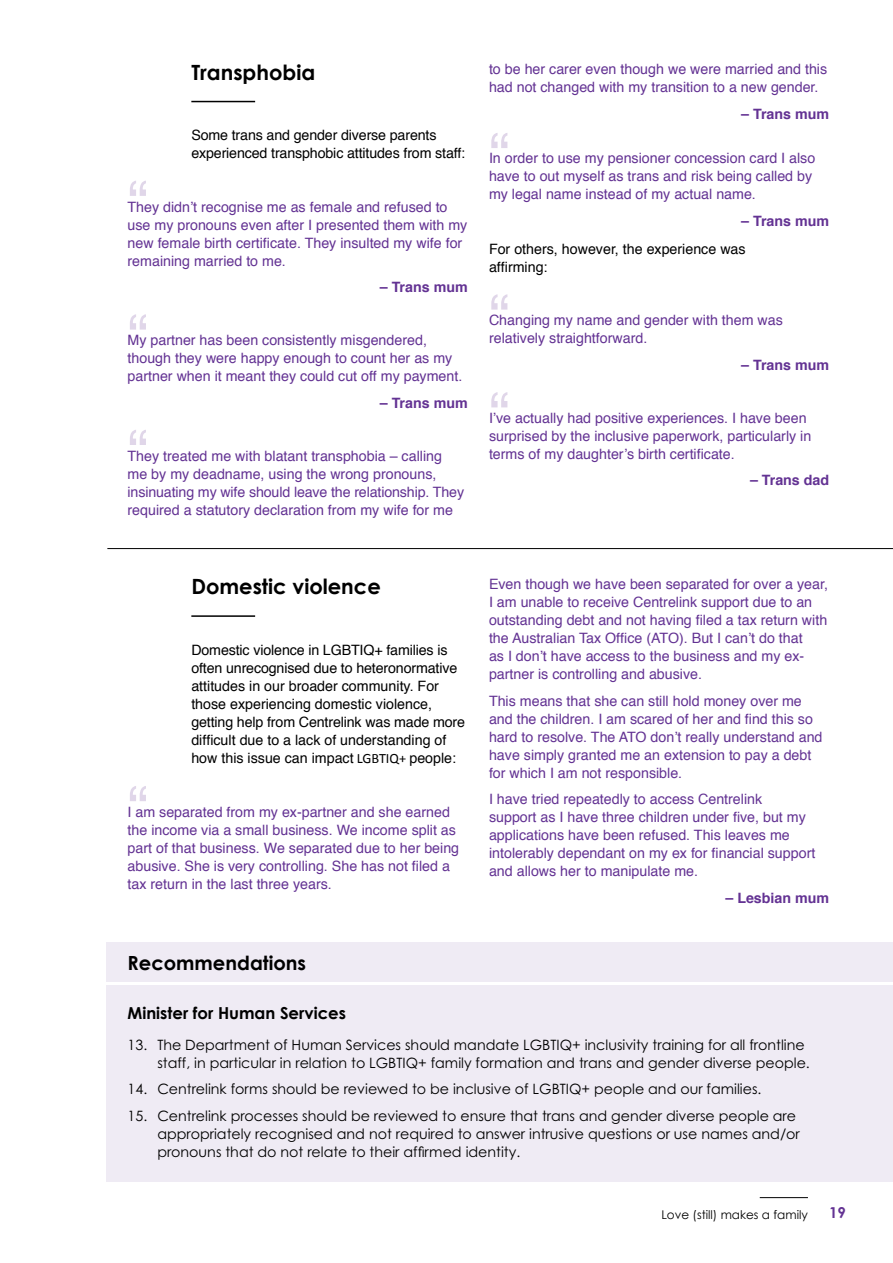
<style>
.page{position:relative;width:893px;height:1263px;background:#fff}
.page>*{position:absolute;margin:0;border:0;box-sizing:border-box;transform-origin:0 0}
.t1{font:60px/115.4px "Helvetica";color:#e0d6e9}
.t2{font:700 21px "Century Gothic";color:#000}
.t3{font:700 19.5px "Century Gothic";color:#000}
.t4{font:700 16.5px "Century Gothic";color:#000}
.t5{font:700 15px "Century Gothic";color:#633293}
.t6{font:14.25px/18px "Helvetica";color:#633293}
.t7{font:14.25px/18px "Century Gothic Std";color:#000}
.t8{font:14.25px/18px "Helvetica";letter-spacing:-.01em;color:#000}
.t9{font:700 14.25px "Helvetica";color:#633293}
.t10{font:12px "Century Gothic";color:#000}
.s1{font-family:"Calibri"}
</style>
<div class="page">
<hr style="left:760px;top:1197px;width:48px;height:1px;background:#000">
<hr style="left:191px;top:101px;width:64px;height:1px;background:#000">
<hr style="left:191px;top:615px;width:64px;height:2px;background:#000">
<hr style="left:107px;top:548px;width:786px;height:1px;background:#000">
<div style="left:106px;top:942px;width:787px;height:40px;background:#efebf4"></div>
<div style="left:106px;top:985px;width:787px;height:59px;background:#efebf4"></div>
<div style="left:106px;top:1018px;width:787px;height:75px;background:#efebf4"></div>
<div style="left:106px;top:1089px;width:787px;height:93px;background:#efebf4"></div>
<h2 class="t2" style="left:191px;top:56px;width:125px">Transphobia</h2>
<h1 class="t1" style="left:128px;top:147px;width:21px">“</h1>
<p class="t8" style="left:191px;top:126px;width:275px">Some trans and gender diverse parents experienced transphobic attitudes from staff:</p>
<p class="t6" style="left:128px;top:198px;width:341px">They didn’t recognise me as female and refused to use my pronouns even after I presented them with my new female birth certificate. They insulted my wife for remaining married to me.</p>
<p class="t9" style="left:380px;top:276px;width:89px">– Trans mum</p>
<h1 class="t1" style="left:128px;top:281px;width:21px">“ “</h1>
<p class="t6" style="left:128px;top:332px;width:336px">My partner has been consistently misgendered, though they were happy enough to count her as my partner when it meant they could cut off my payment.</p>
<p class="t9" style="left:380px;top:391px;width:89px">– Trans mum</p>
<p class="t6" style="left:128px;top:447px;width:338px">They treated me with blatant transphobia – calling me by my deadname, using the wrong pronouns, insinuating my wife should leave the relationship. They required a statutory declaration from my wife for me</p>
<p class="t6" style="left:489px;top:61px;width:340px">to be her carer even though we were married and this had not changed with my transition to a new gender.</p>
<p class="t9" style="left:741px;top:102px;width:89px">– Trans mum</p>
<p class="t6" style="left:489px;top:150px;width:328px">In order to use my pensioner concession card I also have to out myself as trans and risk being called by my legal name instead of my actual name.</p>
<p class="t9" style="left:741px;top:209px;width:89px">– Trans mum</p>
<p class="t8" style="left:489px;top:240px;width:258px">For others, however, the experience was affirming:</p>
<p class="t6" style="left:489px;top:312px;width:295px">Changing my name and gender with them was relatively straightforward.</p>
<p class="t9" style="left:741px;top:353px;width:89px">– Trans mum</p>
<h1 class="t1" style="left:489px;top:99px;width:21px">“</h1>
<h1 class="t1" style="left:489px;top:270px;width:21px;line-height:97.8px">“ “</h1>
<p class="t6" style="left:489px;top:409px;width:324px">I’ve actually had positive experiences. I have been surprised by the inclusive paperwork, particularly in terms of my daughter’s birth certificate.</p>
<p class="t9" style="left:750px;top:469px;width:81px">– Trans dad</p>
<h2 class="t2" style="left:191px;top:570px;width:191px">Domestic violence</h2>
<h1 class="t1" style="left:128px;top:752px;width:21px">“</h1>
<p class="t8" style="left:191px;top:641px;width:275px">Domestic violence in LGBTIQ+ families is often unrecognised due to heteronormative attitudes in our broader community. For those experiencing domestic violence, getting help from Centrelink was made more difficult due to a lack of understanding of how this issue can impact <span class="s1">LGBTIQ+</span> people:</p>
<p class="t6" style="left:128px;top:803px;width:333px">I am separated from my ex-partner and she earned the income via a small business. We income split as part of that business. We separated due to her being abusive. She is very controlling. She has not filed a tax return in the last three years.</p>
<p class="t6" style="left:489px;top:575px;width:341px">Even though we have been separated for over a year, I am unable to receive Centrelink support due to an outstanding debt and not having filed a tax return with the Australian Tax Office (ATO). But I can’t do that<br>as I don’t have access to the business and my ex&shy;partner is controlling and abusive.</p>
<p class="t6" style="left:489px;top:692px;width:335px">This means that she can still hold money over me and the children. I am scared of her and find this so hard to resolve. The ATO don’t really understand and have simply granted me an extension to pay a debt for which I am not responsible.</p>
<p class="t6" style="left:489px;top:790px;width:328px">I have tried repeatedly to access Centrelink<br>support as I have three children under five, but my applications have been refused. This leaves me intolerably dependant on my ex for financial support and allows her to manipulate me.</p>
<p class="t9" style="left:725px;top:886px;width:105px">– Lesbian mum</p>
<h3 class="t3" style="left:128px;top:948px;width:180px">Recommendations</h3>
<p class="t4" style="left:128px;top:1000px;width:220px">Minister for Human Services</p>
<p class="t7" style="left:157px;top:1035px;width:654px;text-indent:-30px">13. The Department of Human Services should mandate LGBTIQ+ inclusivity training for all frontline staff, in particular in relation to LGBTIQ+ family formation and trans and gender diverse people.</p>
<p class="t7" style="left:128px;top:1080px;width:635px">14. Centrelink forms should be reviewed to be inclusive of LGBTIQ+ people and our families.</p>
<p class="t7" style="left:157px;top:1106px;width:644px;text-indent:-30px">15. Centrelink processes should be reviewed to ensure that trans and gender diverse people are appropriately recognised and not required to answer intrusive questions or use names and/or pronouns that do not relate to their affirmed identity.</p>
<p class="t10" style="left:661px;top:1206px;width:148px">Love (still) makes a family</p>
<p class="t5" style="left:829px;top:1201px;width:18px">19</p>
</div>
